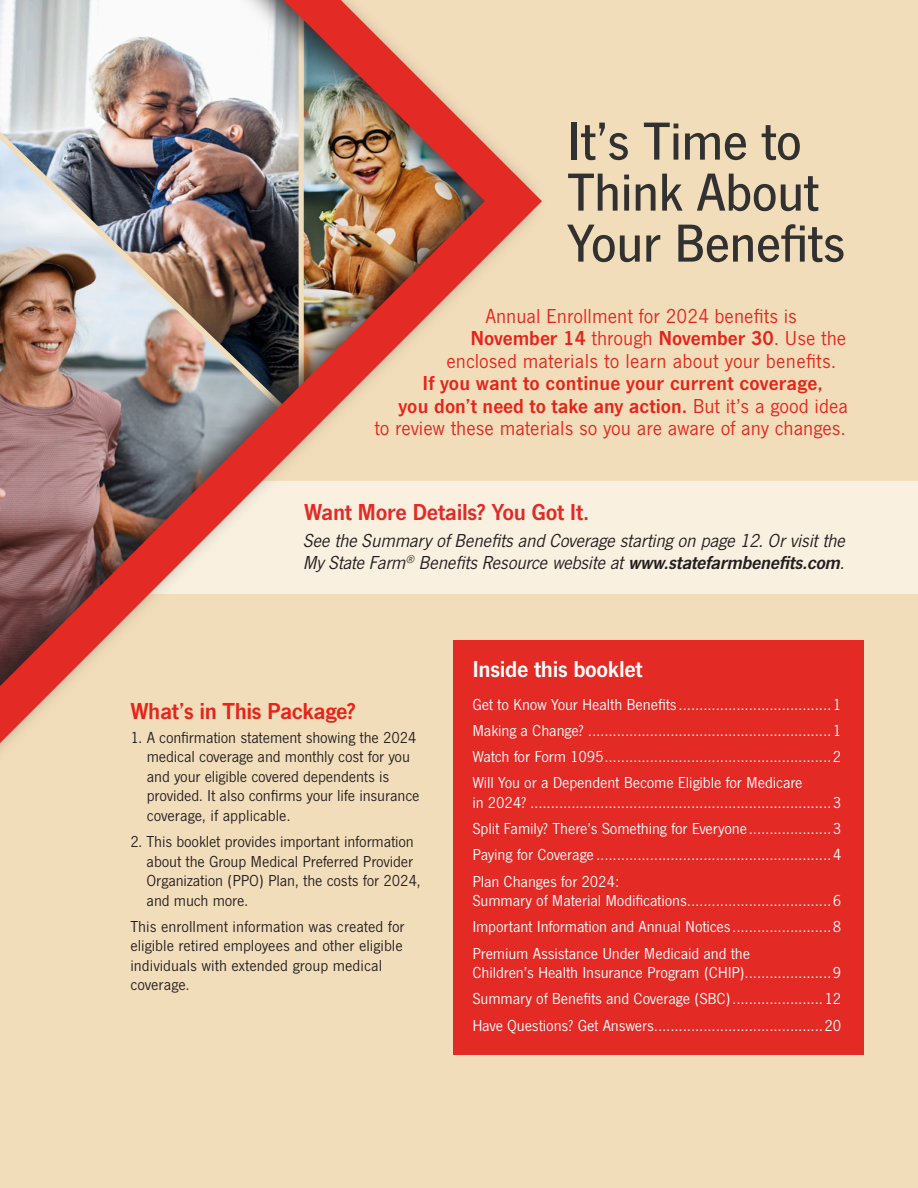
<style>
.page{position:relative;width:918px;height:1188px;background:#f2ddbb}
.page>*{position:absolute;margin:0;border:0;box-sizing:border-box;transform-origin:0 0}
.t1{font:500 55.5px/51px "SF News Gothic";letter-spacing:-.02em;color:#313131}
.t2{font:600 24px "SF News Gothic";letter-spacing:-.015em;color:#e42a25}
.t3{font:600 24px "SF News Gothic";letter-spacing:-.015em;color:#e72419}
.t4{font:600 24px "SF News Gothic";letter-spacing:-.015em;color:#fff}
.intro_rev_text{font:21px "SF News Gothic";color:#e72419}
.intro_rev_text-2{font:600 21px "SF News Gothic";color:#e72419}
.intro{font:italic 19.5px/22.5px "SF News Gothic";letter-spacing:-.015em;color:#231f20}
.body{font:16.5px/19.5px "SF News Gothic";letter-spacing:-.01em;color:#fff}
.body-2{font:16.5px/19.5px "SF News Gothic";letter-spacing:-.01em;color:#231f20}
.s1{font-weight:400}
.s2{font-weight:600}
</style>
<div class="page">
<div style="left:453px;top:640px;width:410px;height:415px;background:#e42a25"></div>
<div style="left:547px;top:481px;width:371px;height:113px;background:#f9f0e0"></div>
<div style="left:0;top:0;width:547px;height:794px;background:#231f20;opacity:.75"></div>
<img style="left:0;top:0;width:542px;height:743px">
<p class="t1" style="left:567px;top:117px;width:280px">It’s Time to<br>Think About<br>Your Benefits</p>
<p class="intro_rev_text" style="left:485px;top:304px;width:313px">Annual Enrollment for 2024 benefits is</p>
<p class="intro_rev_text-2" style="left:470px;top:326px;width:378px">November 14 <span class="s1">through</span> November 30<span class="s1">. Use the</span></p>
<p class="intro_rev_text" style="left:446px;top:349px;width:391px">enclosed materials to learn about your benefits.</p>
<p class="intro_rev_text-2" style="left:422px;top:371px;width:402px">If you want to continue your current coverage,</p>
<p class="intro_rev_text-2" style="left:398px;top:393px;width:451px">you don’t need to take any action. <span class="s1">But it’s a good idea</span></p>
<p class="intro_rev_text" style="left:374px;top:417px;width:473px">to review these materials so you are aware of any changes.</p>
<h2 class="t2" style="left:304px;top:498px;width:287px">Want More Details? You Got It.</h2>
<p class="intro" style="left:304px;top:529px;width:544px">See the Summary of Benefits and Coverage starting on page 12. Or visit the<br>My State Farm<sup>®</sup> Benefits Resource website at <span class="s2">www.statefarmbenefits.com</span>.</p>
<h2 class="t3" style="left:130px;top:697px;width:228px">What’s in This Package?</h2>
<p class="body-2" style="left:147px;top:728px;width:274px;text-indent:-16px">1. A confirmation statement showing the 2024 medical coverage and monthly cost for you and your eligible covered dependents is provided. It also confirms your life insurance coverage, if applicable.</p>
<p class="body-2" style="left:147px;top:832px;width:276px;text-indent:-16px">2. This booklet provides important information about the Group Medical Preferred Provider Organization (PPO) Plan, the costs for 2024, and much more.</p>
<p class="body-2" style="left:130px;top:917px;width:276px">This enrollment information was created for eligible retired employees and other eligible individuals with extended group medical coverage.</p>
<h2 class="t4" style="left:472px;top:655px;width:172px">Inside this booklet</h2>
<p class="body" style="left:472px;top:695px;width:371px">Get to Know Your Health Benefits .....................................1</p>
<p class="body" style="left:472px;top:721px;width:371px">Making a Change? ...........................................................1</p>
<p class="body" style="left:472px;top:747px;width:371px">Watch for Form 1095.......................................................2</p>
<p class="body" style="left:472px;top:773px;width:371px">Will You or a Dependent Become Eligible for Medicare<br>in 2024? .........................................................................3</p>
<p class="body" style="left:472px;top:819px;width:371px">Split Family? There’s Something for Everyone....................3</p>
<p class="body" style="left:472px;top:845px;width:371px">Paying for Coverage .........................................................4</p>
<p class="body" style="left:472px;top:872px;width:371px">Plan Changes for 2024:<br>Summary of Material Modifications...................................6</p>
<p class="body" style="left:472px;top:917px;width:371px">Important Information and Annual Notices........................8</p>
<p class="body" style="left:472px;top:944px;width:371px">Premium Assistance Under Medicaid and the<br>Children’s Health Insurance Program (CHIP).....................9</p>
<p class="body" style="left:472px;top:989px;width:371px">Summary of Benefits and Coverage (SBC)......................12</p>
<p class="body" style="left:472px;top:1016px;width:371px">Have Questions? Get Answers.........................................20</p>
</div>
